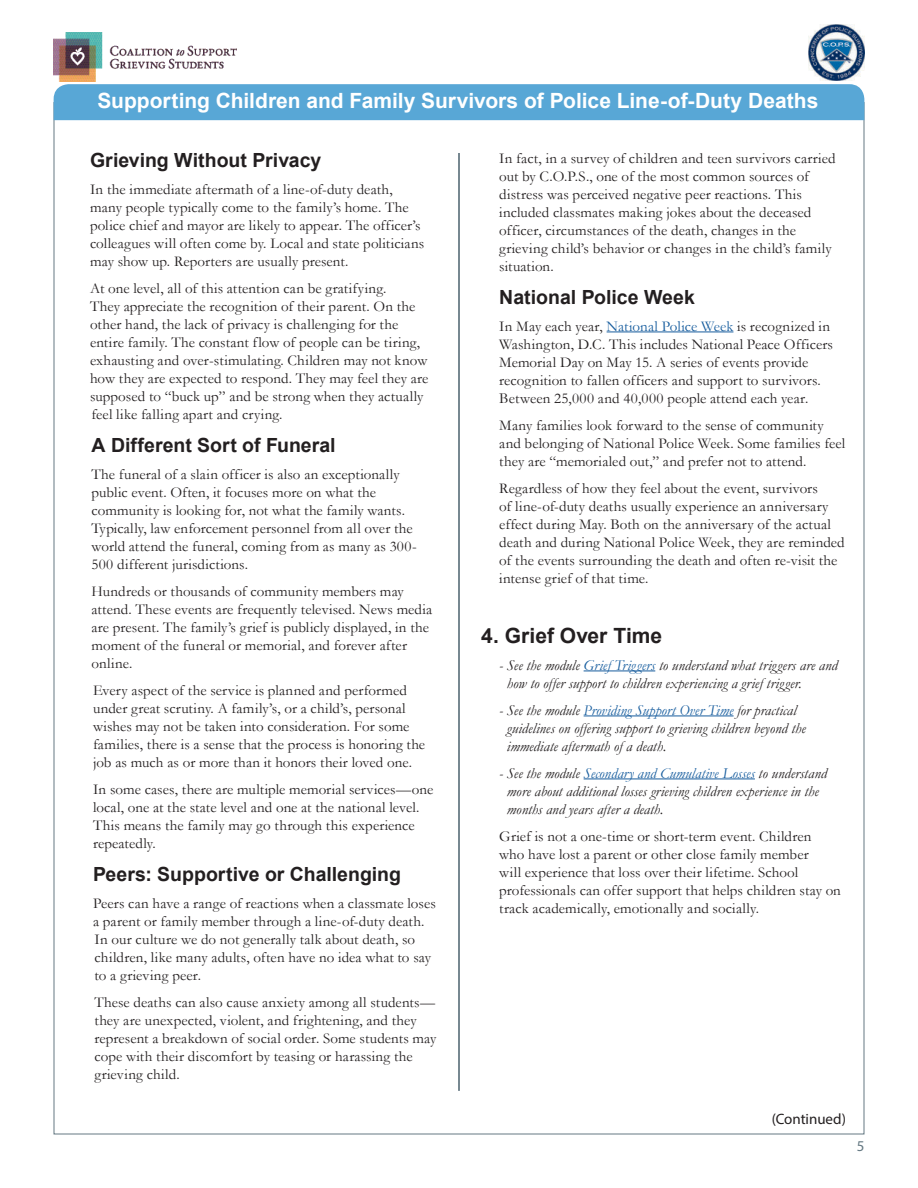
<style>
.page{position:relative;width:918px;height:1188px;background:#fff}
.page>*{position:absolute;margin:0;border:0;box-sizing:border-box;transform-origin:0 0}
.t1{font:700 21px "Arial";color:#fff}
.t2{font:700 21px "Arial";color:#231f20}
.t3{font:700 19.5px "Arial";color:#231f20}
.t4{font:15px/18px "Garamond";letter-spacing:.005em;color:#231f20}
.t5{font:italic 15px/18px "Garamond";letter-spacing:.005em;color:#231f20}
.t6{font:15px "Myriad Pro";letter-spacing:-.005em;color:#231f20}
.t7{font:15px "Myriad Pro";color:#647882}
.s1{color:#175d9e}
</style>
<div class="page">
<img style="left:54px;top:32px;width:182px;height:50px">
<div style="left:54px;top:84px;width:810px;height:36px;background:#58a7d6"></div>
<hr style="left:607px;top:332px;width:126px;height:1px;background:#175d9e">
<hr style="left:584px;top:671px;width:71px;height:1px;background:#175d9e">
<hr style="left:584px;top:716px;width:150px;height:1px;background:#175d9e">
<hr style="left:584px;top:779px;width:171px;height:1px;background:#175d9e">
<hr style="left:458px;top:153px;width:2px;height:938px;background:#647882">
<img style="left:808px;top:25px;width:56px;height:56px">
<h1 class="t1" style="left:97px;top:93px;width:722px">Supporting Children and Family Survivors of Police Line-of-Duty Deaths</h1>
<h2 class="t3" style="left:90px;top:153px;width:233px">Grieving Without Privacy</h2>
<p class="t4" style="left:90px;top:182px;width:336px">In the immediate aftermath of a line-of-duty death, many people typically come to the family’s home. The police chief and mayor are likely to appear. The officer’s colleagues will often come by. Local and state politicians may show up. Reporters are usually present.</p>
<p class="t4" style="left:90px;top:281px;width:340px">At one level, all of this attention can be gratifying.<br>They appreciate the recognition of their parent. On the other hand, the lack of privacy is challenging for the entire family. The constant flow of people can be tiring, exhausting and over-stimulating. Children may not know how they are expected to respond. They may feel they are supposed to “buck up” and be strong when they actually feel like falling apart and crying.</p>
<h2 class="t3" style="left:92px;top:438px;width:246px">A Different Sort of Funeral</h2>
<p class="t4" style="left:92px;top:467px;width:327px">The funeral of a slain officer is also an exceptionally public event. Often, it focuses more on what the community is looking for, not what the family wants.<br>Typically, law enforcement personnel from all over the world attend the funeral, coming from as many as 300- 500 different jurisdictions.</p>
<p class="t4" style="left:92px;top:584px;width:342px">Hundreds or thousands of community members may attend. These events are frequently televised. News media are present. The family’s grief is publicly displayed, in the moment of the funeral or memorial, and forever after online.</p>
<p class="t4" style="left:93px;top:683px;width:334px">Every aspect of the service is planned and performed under great scrutiny. A family’s, or a child’s, personal wishes may not be taken into consideration. For some families, there is a sense that the process is honoring the job as much as or more than it honors their loved one.</p>
<p class="t4" style="left:93px;top:782px;width:342px">In some cases, there are multiple memorial services—one local, one at the state level and one at the national level.<br>This means the family may go through this experience repeatedly.</p>
<h2 class="t3" style="left:93px;top:867px;width:310px">Peers: Supportive or Challenging</h2>
<p class="t4" style="left:93px;top:896px;width:344px">Peers can have a range of reactions when a classmate loses a parent or family member through a line-of-duty death.<br>In our culture we do not generally talk about death, so children, like many adults, often have no idea what to say to a grieving peer.</p>
<p class="t4" style="left:94px;top:995px;width:344px">These deaths can also cause anxiety among all students— they are unexpected, violent, and frightening, and they represent a breakdown of social order. Some students may cope with their discomfort by teasing or harassing the grieving child.</p>
<p class="t4" style="left:499px;top:151px;width:338px">In fact, in a survey of children and teen survivors carried out by C.O.P.S., one of the most common sources of distress was perceived negative peer reactions. This included classmates making jokes about the deceased officer, circumstances of the death, changes in the grieving child’s behavior or changes in the child’s family situation.</p>
<h2 class="t3" style="left:499px;top:290px;width:197px">National Police Week</h2>
<p class="t4" style="left:499px;top:319px;width:335px">In May each year, <span class="s1">National Police Week</span> is recognized in Washington, D.C. This includes National Peace Officers Memorial Day on May 15. A series of events provide recognition to fallen officers and support to survivors.<br>Between 25,000 and 40,000 people attend each year.</p>
<p class="t4" style="left:499px;top:418px;width:348px">Many families look forward to the sense of community and belonging of National Police Week. Some families feel they are “memorialed out,” and prefer not to attend.</p>
<p class="t4" style="left:499px;top:481px;width:347px">Regardless of how they feel about the event, survivors<br>of line-of-duty deaths usually experience an anniversary effect during May. Both on the anniversary of the actual death and during National Police Week, they are reminded of the events surrounding the death and often re-visit the intense grief of that time.</p>
<h1 class="t2" style="left:481px;top:628px;width:183px">4. Grief Over Time</h1>
<p class="t5" style="left:507px;top:658px;width:332px;text-indent:-8px">- See the module <span class="s1">Grief Triggers</span> to understand what triggers are and how to offer support to children experiencing a grief trigger.</p>
<p class="t5" style="left:507px;top:703px;width:300px;text-indent:-8px">- See the module <span class="s1">Providing Support Over Time</span> for practical guidelines on offering support to grieving children beyond the immediate aftermath of a death.</p>
<p class="t5" style="left:507px;top:766px;width:321px;text-indent:-8px">- See the module <span class="s1">Secondary and Cumulative Losses</span> to understand more about additional losses grieving children experience in the months and years after a death.</p>
<p class="t4" style="left:499px;top:829px;width:343px">Grief is not a one-time or short-term event. Children<br>who have lost a parent or other close family member<br>will experience that loss over their lifetime. School professionals can offer support that helps children stay on track academically, emotionally and socially.</p>
<p class="t6" style="left:772px;top:1113px;width:76px">(Continued)</p>
<p class="t7" style="left:857px;top:1140px;width:9px">5</p>
</div>
